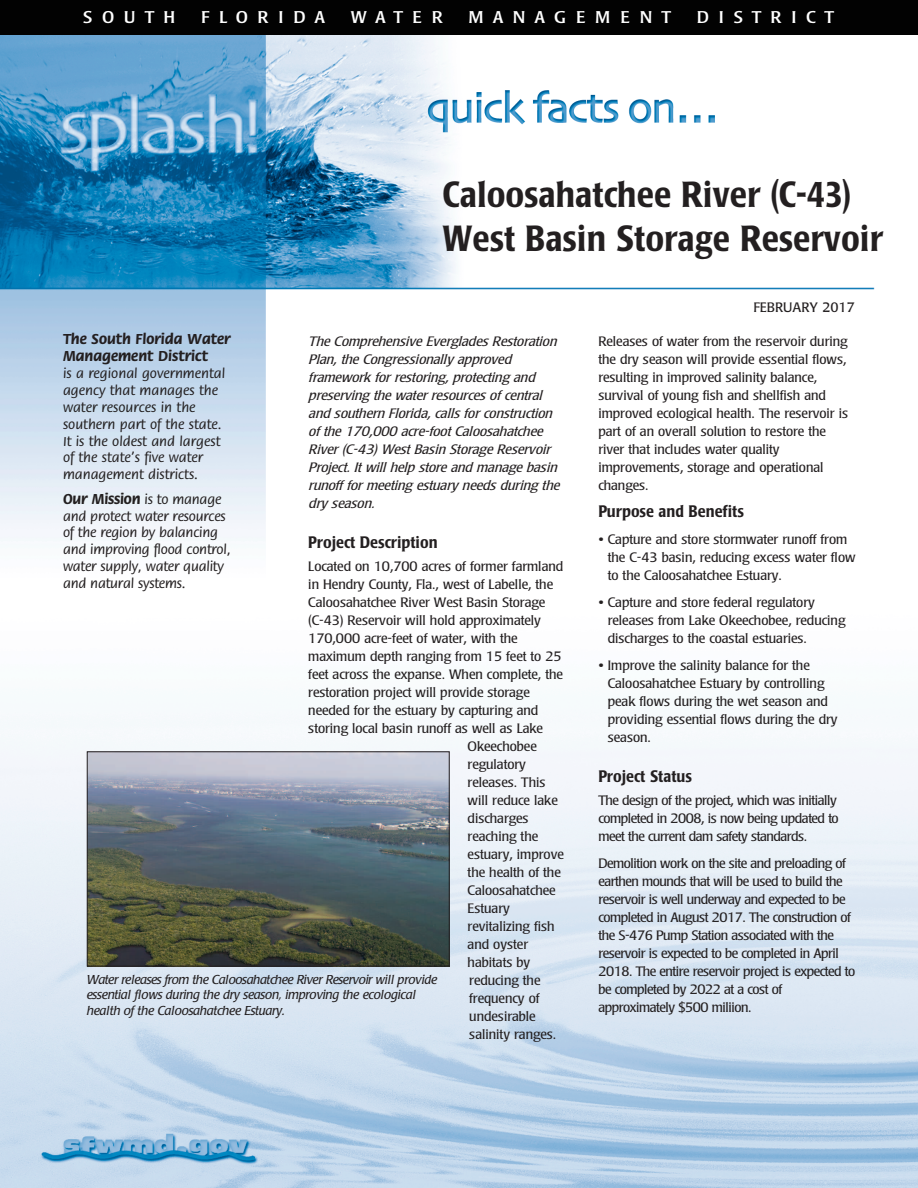
<style>
.page{position:relative;width:918px;height:1188px;background:#fff}
.page>*{position:absolute;margin:0;border:0;box-sizing:border-box;transform-origin:0 0}
.t1{font:500 condensed 36px/43.5px "Poppl Laudatio";color:#231f20}
.t2{font:condensed 16.8px "Poppl Laudatio";letter-spacing:.47em;color:#fff;scale:1.2 1}
.t3{font:500 condensed 16.5px "Poppl Laudatio";color:#231f20}
.t4{font:700 15.3px/16.8px "Flora Std";color:#231f20}
.t5{font:500 14.25px/16.8px "Flora Std";color:#231f20}
.t6{font:300 condensed 13.5px/18px "Poppl Laudatio";color:#231f20;scale:1.2 1}
.t7{font:300 condensed 13.5px/18px "Poppl Laudatio";letter-spacing:-.025em;color:#231f20;scale:1.2 1}
.t8{font:italic 300 condensed 13.5px/18px "Poppl Laudatio";color:#231f20;scale:1.2 1}
.t9{font:13.5px "Poppl Laudatio";color:#231f20}
.t10{font:italic 12.75px/15.3px "Poppl Laudatio";letter-spacing:-.015em;color:#231f20}
.s1{font-weight:500;font-size:14.25px}
</style>
<div class="page">
<img style="left:0;top:34px;width:918px;height:1154px">
<div style="left:0;top:0;width:918px;height:34px;background:#020202"></div>
<img style="left:89px;top:753px;width:359px;height:211px">
<div style="left:87px;top:751px;width:363px;height:215px;border:1px solid #231f20"></div>
<p class="t2" style="left:83px;top:11px;width:79px">SOUTH</p>
<p class="t2" style="left:201px;top:11px;width:105px">FLORIDA</p>
<p class="t2" style="left:351px;top:11px;width:78px">WATER</p>
<p class="t2" style="left:468px;top:11px;width:170px">MANAGEMENT</p>
<p class="t2" style="left:697px;top:11px;width:116px">DISTRICT</p>
<h1 class="t1" style="left:443px;top:175px;width:442px">Caloosahatchee River (C-43)<br>West Basin Storage Reservoir</h1>
<p class="t4" style="left:63px;top:332px;width:169px">The South Florida Water<br>Management District</p>
<p class="t5" style="left:63px;top:366px;width:164px">is a regional governmental agency that manages the water resources in the southern part of the state.<br>It is the oldest and largest of the state’s five water management districts.</p>
<p class="t4" style="left:63px;top:491px;width:160px">Our Mission <span class="s1">is to manage</span></p>
<p class="t5" style="left:63px;top:508px;width:169px">and protect water resources of the region by balancing and improving flood control, water supply, water quality and natural systems.</p>
<p class="t8" style="left:308px;top:333px;width:213px">The Comprehensive Everglades Restoration Plan, the Congressionally approved framework for restoring, protecting and preserving the water resources of central and southern Florida, calls for construction of the 170,000 acre-foot Caloosahatchee River (C -43) West Basin Storage Reservoir Project. It will help store and manage basin runoff for meeting estuary needs during the dry season.</p>
<p class="t3" style="left:308px;top:535px;width:131px">Project Description</p>
<p class="t6" style="left:308px;top:558px;width:214px">Located on 10,700 acres of former farmland</p>
<p class="t6" style="left:308px;top:576px;width:206px">in Hendry County, Fla., west of Labelle, the</p>
<p class="t6" style="left:308px;top:594px;width:199px">Caloosahatchee River West Basin Storage</p>
<p class="t6" style="left:308px;top:612px;width:195px">(C-43) Reservoir will hold approximately</p>
<p class="t6" style="left:308px;top:630px;width:176px">170,000 acre-feet of water, with the</p>
<p class="t6" style="left:308px;top:648px;width:213px">maximum depth ranging from 15 feet to 25</p>
<p class="t6" style="left:308px;top:666px;width:214px">feet across the expanse. When complete, the</p>
<p class="t6" style="left:308px;top:684px;width:186px">restoration project will provide storage</p>
<p class="t6" style="left:308px;top:702px;width:193px">needed for the estuary by capturing and</p>
<p class="t6" style="left:308px;top:720px;width:197px">storing local basin runoff as well as Lake</p>
<p class="t6" style="left:468px;top:738px;width:59px">Okeechobee</p>
<p class="t6" style="left:468px;top:756px;width:50px">regulatory</p>
<p class="t6" style="left:468px;top:774px;width:66px">releases. This</p>
<p class="t6" style="left:468px;top:792px;width:77px">will reduce lake</p>
<p class="t6" style="left:468px;top:810px;width:52px">discharges</p>
<p class="t6" style="left:468px;top:828px;width:60px">reaching the</p>
<p class="t6" style="left:468px;top:846px;width:82px">estuary, improve</p>
<p class="t6" style="left:468px;top:864px;width:79px">the health of the</p>
<p class="t6" style="left:468px;top:882px;width:75px">Caloosahatchee</p>
<p class="t6" style="left:468px;top:900px;width:37px">Estuary</p>
<p class="t6" style="left:468px;top:918px;width:74px">revitalizing fish</p>
<p class="t6" style="left:468px;top:936px;width:52px">and oyster</p>
<p class="t6" style="left:468px;top:954px;width:54px">habitats by</p>
<p class="t6" style="left:469px;top:972px;width:61px">reducing the</p>
<p class="t6" style="left:469px;top:990px;width:60px">frequency of</p>
<p class="t6" style="left:469px;top:1008px;width:57px">undesirable</p>
<p class="t6" style="left:469px;top:1026px;width:74px">salinity ranges.</p>
<p class="t10" style="left:87px;top:973px;width:352px">Water releases from the Caloosahatchee River Reservoir will provide essential flows during the dry season, improving the ecological health of the Caloosahatchee Estuary.</p>
<p class="t9" style="left:753px;top:302px;width:103px">FEBRUARY 2017</p>
<p class="t6" style="left:598px;top:333px;width:210px">Releases of water from the reservoir during the dry season will provide essential flows, resulting in improved salinity balance, survival of young fish and shellfish and improved ecological health. The reservoir is part of an overall solution to restore the river that includes water quality improvements, storage and operational changes.</p>
<p class="t3" style="left:598px;top:504px;width:147px">Purpose and Benefits</p>
<p class="t6" style="left:608px;top:531px;width:208px;text-indent:-9px">• Capture and store stormwater runoff from the C-43 basin, reducing excess water flow to the Caloosahatchee Estuary.</p>
<p class="t6" style="left:608px;top:594px;width:200px;text-indent:-9px">• Capture and store federal regulatory releases from Lake Okeechobee, reducing discharges to the coastal estuaries.</p>
<p class="t6" style="left:608px;top:657px;width:193px;text-indent:-9px">• Improve the salinity balance for the<br>Caloosahatchee Estuary by controlling peak flows during the wet season and providing essential flows during the dry season.</p>
<p class="t3" style="left:598px;top:769px;width:95px">Project Status</p>
<p class="t7" style="left:598px;top:792px;width:202px">The design of the project, which was initially completed in 2008, is now being updated to meet the current dam safety standards.</p>
<p class="t7" style="left:598px;top:855px;width:216px">Demolition work on the site and preloading of earthen mounds that will be used to build the reservoir is well underway and expected to be completed in August 2017. The construction of the S-476 Pump Station associated with the reservoir is expected to be completed in April 2018. The entire reservoir project is expected to be completed by 2022 at a cost of approximately $500 miliion.</p>
</div>
